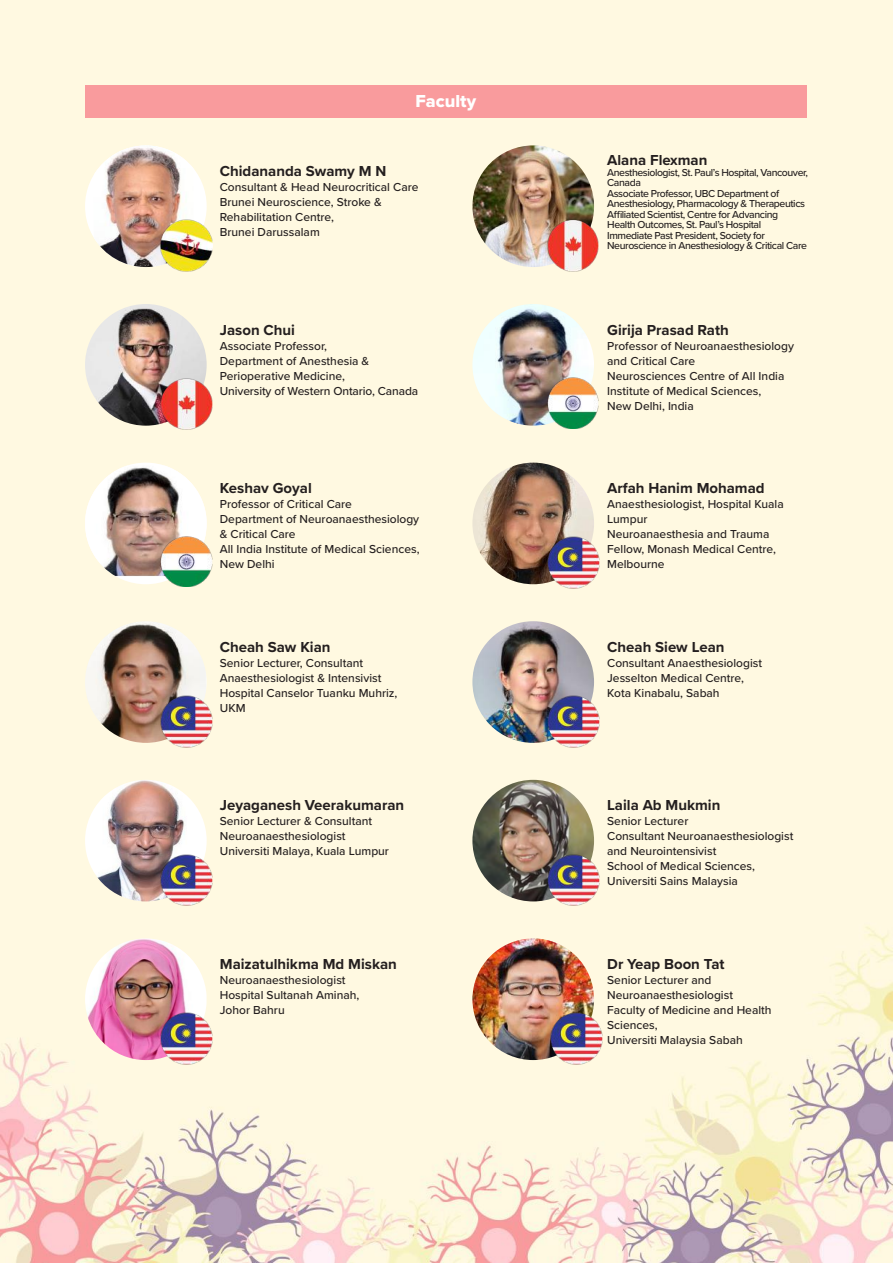
<style>
.page{position:relative;width:893px;height:1263px;background:#fff}
.page>*{position:absolute;margin:0;border:0;box-sizing:border-box;transform-origin:0 0}
.t1{font:18px "Proxima Nova Extrabld";color:#fff}
.t2{font:700 15px "Proxima Nova";color:#241f1f}
.t3{font:500 12px/15px "Proxima Nova";color:#241f1f}
.t4{font:500 10.5px/10.5px "Proxima Nova";letter-spacing:-.04em;color:#241f1f}
</style>
<div class="page">
<img style="left:0;top:0;width:893px;height:1263px">
<div style="left:85px;top:85px;width:721px;height:33px;background:#f99b9d"></div>
<div style="left:85px;top:145px;width:122px;height:122px;background:#fff;border-radius:50%"></div>
<img style="left:94px;top:145px;width:99px;height:122px">
<img style="left:472px;top:145px;width:122px;height:122px;border-radius:61px">
<img style="left:85px;top:304px;width:122px;height:122px;border-radius:61px">
<img style="left:472px;top:304px;width:122px;height:122px;border-radius:61px">
<div style="left:85px;top:463px;width:122px;height:121px;background:#fff;border-radius:50%"></div>
<img style="left:85px;top:466px;width:122px;height:110px">
<img style="left:472px;top:463px;width:122px;height:121px;border-radius:61px">
<img style="left:85px;top:621px;width:122px;height:122px;border-radius:61px">
<img style="left:472px;top:621px;width:122px;height:122px;border-radius:61px">
<img style="left:85px;top:780px;width:122px;height:121px;border-radius:61px">
<img style="left:472px;top:780px;width:122px;height:121px;border-radius:61px">
<img style="left:85px;top:938px;width:122px;height:122px;border-radius:60px">
<img style="left:548px;top:537px;width:51px;height:51px">
<img style="left:548px;top:695px;width:51px;height:52px">
<img style="left:548px;top:854px;width:51px;height:52px">
<img style="left:161px;top:1013px;width:52px;height:51px">
<img style="left:161px;top:854px;width:52px;height:52px">
<img style="left:161px;top:695px;width:52px;height:52px">
<img style="left:161px;top:220px;width:52px;height:51px">
<img style="left:161px;top:378px;width:52px;height:52px">
<img style="left:547px;top:220px;width:52px;height:51px">
<img style="left:547px;top:377px;width:52px;height:51px">
<img style="left:161px;top:536px;width:52px;height:51px">
<img style="left:472px;top:938px;width:122px;height:122px;border-radius:61px">
<img style="left:551px;top:1013px;width:51px;height:51px">
<h1 class="t1" style="left:415px;top:87px;width:62px">Faculty</h1>
<p class="t2" style="left:220px;top:160px;width:168px">Chidananda Swamy M N</p>
<p class="t3" style="left:220px;top:179px;width:200px">Consultant &amp; Head Neurocritical Care<br>Brunei Neuroscience, Stroke &amp;<br>Rehabilitation Centre,<br>Brunei Darussalam</p>
<p class="t2" style="left:220px;top:318px;width:77px">Jason Chui</p>
<p class="t3" style="left:220px;top:338px;width:200px">Associate Professor,<br>Department of Anesthesia &amp;<br>Perioperative Medicine,<br>University of Western Ontario, Canada</p>
<p class="t2" style="left:220px;top:477px;width:94px">Keshav Goyal</p>
<p class="t3" style="left:220px;top:496px;width:201px">Professor of Critical Care<br>Department of Neuroanaesthesiology &amp; Critical Care<br>All India Institute of Medical Sciences,<br>New Delhi</p>
<p class="t2" style="left:220px;top:636px;width:112px">Cheah Saw Kian</p>
<p class="t3" style="left:220px;top:655px;width:179px">Senior Lecturer, Consultant<br>Anaesthesiologist &amp; Intensivist<br>Hospital Canselor Tuanku Muhriz,<br>UKM</p>
<p class="t2" style="left:220px;top:794px;width:186px">Jeyaganesh Veerakumaran</p>
<p class="t3" style="left:220px;top:813px;width:171px">Senior Lecturer &amp; Consultant<br>Neuroanaesthesiologist<br>Universiti Malaya, Kuala Lumpur</p>
<p class="t2" style="left:220px;top:953px;width:179px">Maizatulhikma Md Miskan</p>
<p class="t3" style="left:220px;top:972px;width:141px">Neuroanaesthesiologist<br>Hospital Sultanah Aminah,<br>Johor Bahru</p>
<p class="t2" style="left:607px;top:149px;width:102px">Alana Flexman</p>
<p class="t4" style="left:607px;top:167px;width:202px">Anesthesiologist, St. Paul’s Hospital, Vancouver, Canada<br>Associate Professor, UBC Department of Anesthesiology, Pharmacology &amp; Therapeutics Affiliated Scientist, Centre for Advancing Health Outcomes, St. Paul’s Hospital Immediate Past President, Society for Neuroscience in Anesthesiology &amp; Critical Care</p>
<p class="t2" style="left:607px;top:318px;width:123px">Girija Prasad Rath</p>
<p class="t3" style="left:607px;top:338px;width:188px">Professor of Neuroanaesthesiology and Critical Care<br>Neurosciences Centre of All India<br>Institute of Medical Sciences,<br>New Delhi, India</p>
<p class="t2" style="left:607px;top:477px;width:159px">Arfah Hanim Mohamad</p>
<p class="t3" style="left:607px;top:496px;width:178px">Anaesthesiologist, Hospital Kuala<br>Lumpur<br>Neuroanaesthesia and Trauma<br>Fellow, Monash Medical Centre,<br>Melbourne</p>
<p class="t2" style="left:607px;top:636px;width:119px">Cheah Siew Lean</p>
<p class="t3" style="left:607px;top:655px;width:156px">Consultant Anaesthesiologist<br>Jesselton Medical Centre,<br>Kota Kinabalu, Sabah</p>
<p class="t2" style="left:607px;top:794px;width:115px">Laila Ab Mukmin</p>
<p class="t3" style="left:607px;top:813px;width:188px">Senior Lecturer<br>Consultant Neuroanaesthesiologist and Neurointensivist<br>School of Medical Sciences,<br>Universiti Sains Malaysia</p>
<p class="t2" style="left:607px;top:953px;width:119px">Dr Yeap Boon Tat</p>
<p class="t3" style="left:607px;top:972px;width:166px">Senior Lecturer and<br>Neuroanaesthesiologist<br>Faculty of Medicine and Health<br>Sciences,<br>Universiti Malaysia Sabah</p>
</div>
